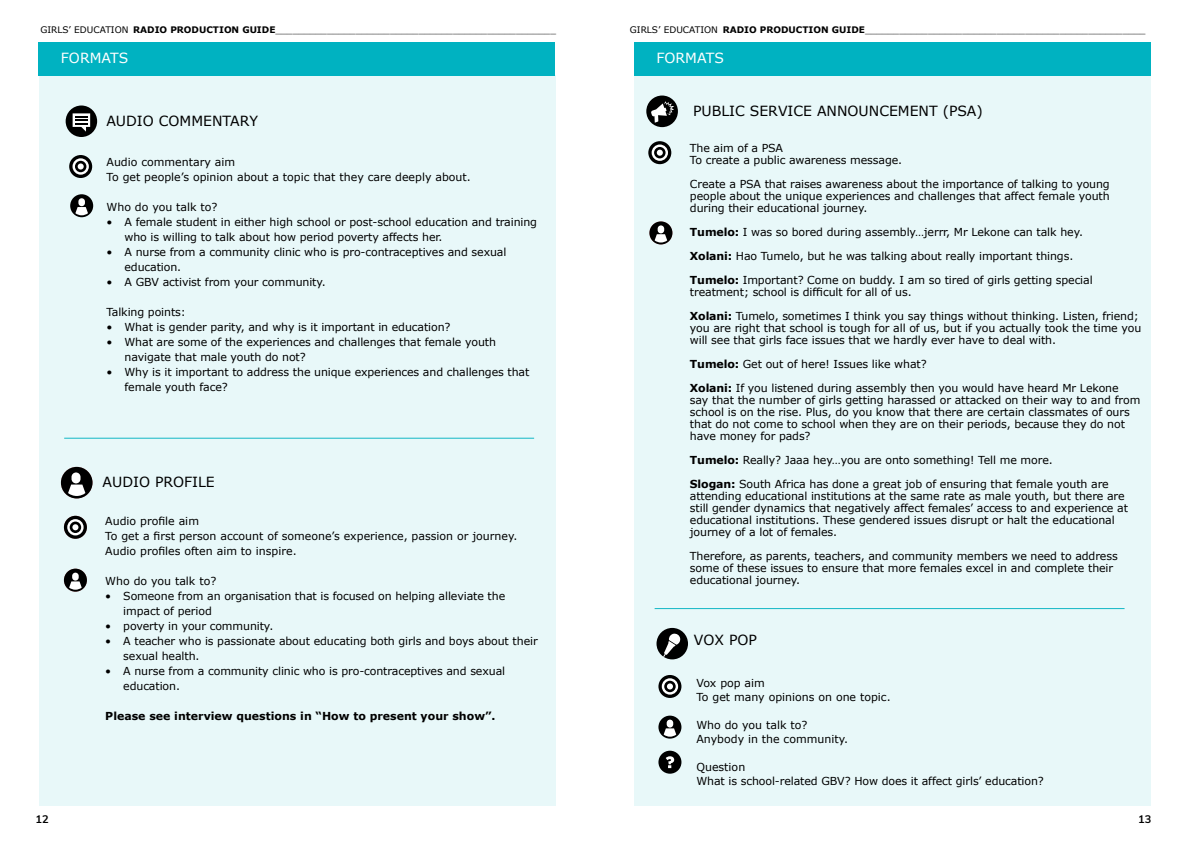
<style>
.page{position:relative;width:1191px;height:842px;background:#fff}
.page>*{position:absolute;margin:0;border:0;box-sizing:border-box;transform-origin:0 0}
.t1{font:14px "Verdana";color:#000}
.t2{font:14px "Verdana";color:#fff}
.t3{font:11px/12px "Verdana";letter-spacing:-.01em;color:#000}
.t4{font:700 11px "Verdana";color:#000}
.t5{font:700 11px "Muli";color:#000}
.t6{font:9px "Verdana";color:#000}
.s1{font-weight:700}
</style>
<div class="page">
<div style="left:39px;top:75px;width:516px;height:731px;background:#e8f8f9"></div>
<hr style="left:64px;top:438px;width:470px;height:1px;background:#12b7c5">
<svg style="left:69px;top:155px;width:23px;height:23px"></svg>
<svg style="left:72px;top:158px;width:17px;height:17px"></svg>
<svg style="left:75px;top:161px;width:11px;height:11px"></svg>
<div style="left:78px;top:163px;width:6px;height:7px;background:#fff;border-radius:50%"></div>
<div style="left:70px;top:194px;width:23px;height:23px;background:#000;border-radius:50%"></div>
<svg style="left:75px;top:207px;width:13px;height:8px"></svg>
<div style="left:78px;top:198px;width:7px;height:8px;background:#fff;border-radius:3px"></div>
<div style="left:66px;top:106px;width:31px;height:31px;background:#000;border-radius:50%"></div>
<svg style="left:73px;top:113px;width:17px;height:19px"></svg>
<div style="left:38px;top:42px;width:517px;height:33px;background:#00b2c1"></div>
<svg style="left:64px;top:516px;width:23px;height:23px"></svg>
<svg style="left:67px;top:519px;width:17px;height:16px"></svg>
<svg style="left:70px;top:522px;width:11px;height:11px"></svg>
<svg style="left:72px;top:520px;width:6px;height:10px"></svg>
<div style="left:64px;top:569px;width:23px;height:23px;background:#000;border-radius:50%"></div>
<svg style="left:69px;top:581px;width:13px;height:9px"></svg>
<div style="left:72px;top:573px;width:7px;height:8px;background:#fff;border-radius:3px"></div>
<div style="left:61px;top:467px;width:32px;height:31px;background:#000;border-radius:50%"></div>
<svg style="left:68px;top:485px;width:17px;height:11px"></svg>
<div style="left:71px;top:472px;width:10px;height:11px;background:#fff;border-radius:5px"></div>
<div style="left:634px;top:75px;width:516px;height:731px;background:#e8f8f9"></div>
<div style="left:634px;top:42px;width:516px;height:33px;background:#00b2c1"></div>
<div style="left:646px;top:96px;width:32px;height:31px;background:#000;border-radius:50%"></div>
<svg style="left:651px;top:101px;width:23px;height:22px"></svg>
<svg style="left:648px;top:141px;width:23px;height:23px"></svg>
<svg style="left:651px;top:144px;width:17px;height:17px"></svg>
<svg style="left:654px;top:147px;width:11px;height:11px"></svg>
<svg style="left:657px;top:150px;width:6px;height:6px"></svg>
<svg style="left:649px;top:221px;width:23px;height:23px"></svg>
<svg style="left:654px;top:234px;width:13px;height:8px"></svg>
<div style="left:657px;top:225px;width:7px;height:8px;background:#fff;border-radius:3px"></div>
<div style="left:656px;top:628px;width:32px;height:31px;background:#000;border-radius:50%"></div>
<svg style="left:663px;top:633px;width:17px;height:24px"></svg>
<svg style="left:658px;top:675px;width:23px;height:23px"></svg>
<svg style="left:662px;top:678px;width:16px;height:17px"></svg>
<svg style="left:664px;top:681px;width:11px;height:11px"></svg>
<svg style="left:667px;top:683px;width:6px;height:6px"></svg>
<svg style="left:658px;top:716px;width:23px;height:23px"></svg>
<svg style="left:663px;top:728px;width:13px;height:9px"></svg>
<div style="left:666px;top:720px;width:7px;height:7px;background:#fff;border-radius:3px"></div>
<div style="left:658px;top:751px;width:23px;height:23px;background:#000;border-radius:50%"></div>
<svg style="left:665px;top:756px;width:9px;height:12px"></svg>
<hr style="left:654px;top:608px;width:470px;height:1px;background:#12b7c5">
<p class="t6" style="left:40px;top:24px;width:517px">GIRLS’ EDUCATION <span class="s1">RADIO PRODUCTION GUIDE</span>_________________________________________________</p>
<p class="t2" style="left:61px;top:49px;width:69px">FORMATS</p>
<p class="t1" style="left:106px;top:112px;width:153px">AUDIO COMMENTARY</p>
<p class="t3" style="left:106px;top:154px;width:366px;line-height:15px">Audio commentary aim<br>To get people’s opinion about a topic that they care deeply about.</p>
<p class="t3" style="left:106px;top:201px;width:113px">Who do you talk to?</p>
<p class="t3" style="left:124px;top:214px;width:414px;line-height:15px;text-indent:-18px">• A female student in either high school or post-school education and training who is willing to talk about how period poverty affects her.</p>
<p class="t3" style="left:124px;top:244px;width:383px;line-height:15px;text-indent:-18px">• A nurse from a community clinic who is pro-contraceptives and sexual education.</p>
<p class="t3" style="left:106px;top:276px;width:221px">• A GBV activist from your community.</p>
<p class="t3" style="left:106px;top:306px;width:81px">Talking points:</p>
<p class="t3" style="left:106px;top:321px;width:345px">• What is gender parity, and why is it important in education?</p>
<p class="t3" style="left:124px;top:334px;width:373px;line-height:15px;text-indent:-18px">• What are some of the experiences and challenges that female youth navigate that male youth do not?</p>
<p class="t3" style="left:124px;top:364px;width:406px;line-height:15px;text-indent:-18px">• Why is it important to address the unique experiences and challenges that female youth face?</p>
<p class="t1" style="left:103px;top:473px;width:114px">AUDIO PROFILE</p>
<p class="t3" style="left:105px;top:514px;width:414px;line-height:15px">Audio profile aim<br>To get a first person account of someone’s experience, passion or journey.<br>Audio profiles often aim to inspire.</p>
<p class="t3" style="left:105px;top:575px;width:113px">Who do you talk to?</p>
<p class="t3" style="left:123px;top:589px;width:383px;line-height:15px;text-indent:-18px">• Someone from an organisation that is focused on helping alleviate the impact of period</p>
<p class="t3" style="left:105px;top:620px;width:170px">• poverty in your community.</p>
<p class="t3" style="left:123px;top:634px;width:416px;line-height:15px;text-indent:-18px">• A teacher who is passionate about educating both girls and boys about their sexual health.</p>
<p class="t3" style="left:123px;top:664px;width:383px;line-height:15px;text-indent:-18px">• A nurse from a community clinic who is pro-contraceptives and sexual education.</p>
<p class="t4" style="left:105px;top:709px;width:392px">Please see interview questions in “How to present your show”.</p>
<p class="t6" style="left:630px;top:24px;width:517px">GIRLS’ EDUCATION <span class="s1">RADIO PRODUCTION GUIDE</span>_________________________________________________</p>
<p class="t2" style="left:656px;top:49px;width:69px">FORMATS</p>
<p class="t1" style="left:693px;top:102px;width:291px">PUBLIC SERVICE ANNOUNCEMENT (PSA)</p>
<p class="t3" style="left:690px;top:142px;width:214px">The aim of a PSA<br>To create a public awareness message.</p>
<p class="t3" style="left:690px;top:178px;width:421px;text-align:justify">Create a PSA that raises awareness about the importance of talking to young people about the unique experiences and challenges that affect female youth during their educational journey.</p>
<p class="t3" style="left:690px;top:220px;width:404px;line-height:24px"><span class="s1">Tumelo:</span> I was so bored during assembly…jerrr, Mr Lekone can talk hey.<br><span class="s1">Xolani:</span> Hao Tumelo, but he was talking about really important things.<br><span class="s1">Tumelo:</span> Important? Come on buddy. I am so tired of girls getting special</p>
<p class="t3" style="left:690px;top:280px;width:450px;line-height:24px">treatment; school is difficult for all of us.<br><span class="s1">Xolani:</span> Tumelo, sometimes I think you say things without thinking. Listen, friend;</p>
<p class="t3" style="left:690px;top:322px;width:453px">you are right that school is tough for all of us, but if you actually took the time you will see that girls face issues that we hardly ever have to deal with.</p>
<p class="t3" style="left:690px;top:352px;width:430px;line-height:24px"><span class="s1">Tumelo:</span> Get out of here! Issues like what?<br><span class="s1">Xolani:</span> If you listened during assembly then you would have heard Mr Lekone</p>
<p class="t3" style="left:690px;top:394px;width:452px">say that the number of girls getting harassed or attacked on their way to and from school is on the rise. Plus, do you know that there are certain classmates of ours that do not come to school when they are on their periods, because they do not have money for pads?</p>
<p class="t3" style="left:690px;top:448px;width:420px;line-height:24px"><span class="s1">Tumelo:</span> Really? Jaaa hey…you are onto something! Tell me more.<br><span class="s1">Slogan:</span> South Africa has done a great job of ensuring that female youth are</p>
<p class="t3" style="left:690px;top:490px;width:439px">attending educational institutions at the same rate as male youth, but there are still gender dynamics that negatively affect females’ access to and experience at educational institutions. These gendered issues disrupt or halt the educational journey of a lot of females.</p>
<p class="t3" style="left:690px;top:550px;width:429px">Therefore, as parents, teachers, and community members we need to address some of these issues to ensure that more females excel in and complete their educational journey.</p>
<p class="t1" style="left:694px;top:631px;width:64px">VOX POP</p>
<p class="t3" style="left:696px;top:676px;width:196px;line-height:14px">Vox pop aim<br>To get many opinions on one topic.</p>
<p class="t3" style="left:696px;top:718px;width:153px;line-height:14px">Who do you talk to?<br>Anybody in the community.</p>
<p class="t3" style="left:696px;top:760px;width:349px;line-height:14px">Question<br>What is school-related GBV? How does it affect girls’ education?</p>
<p class="t5" style="left:35px;top:810px;width:15px">12</p>
<p class="t5" style="left:1138px;top:810px;width:15px">13</p>
</div>
